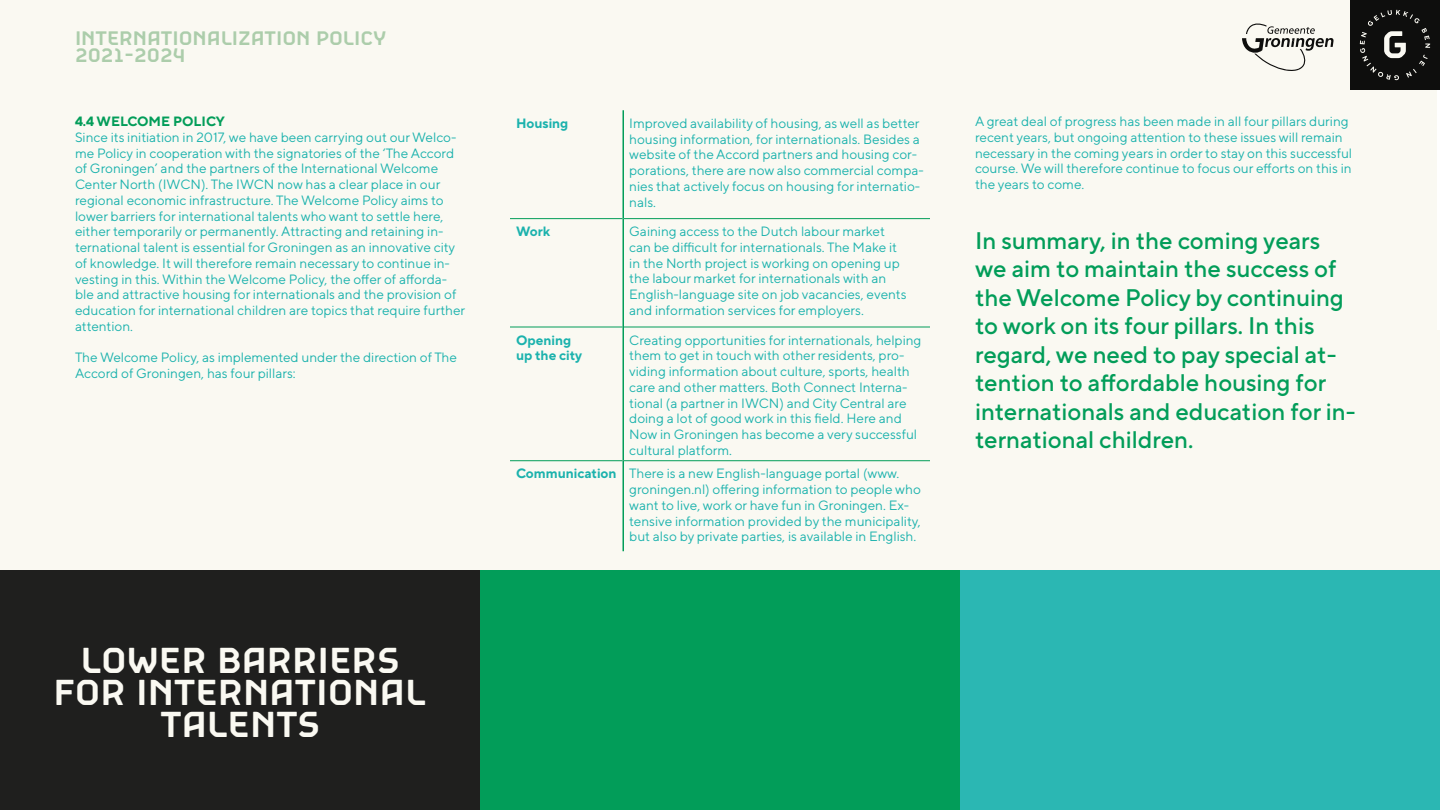
<style>
.page{position:relative;width:1440px;height:810px;background:#fff}
.page>*{position:absolute;margin:0;border:0;box-sizing:border-box;transform-origin:0 0}
.t1{font:36px "Gronika";color:#faf9f2}
.t2{font:36px "Gronika";letter-spacing:-.02em;color:#faf9f2}
.t3{font:500 24px/28.5px "TT Norms Pro";color:#029d59}
.t4{font:19.5px/16.5px "Gronika";color:#accdab}
.t5{font:13.5px/15.8px "TT Norms Pro";color:#1bb2ad}
.t6{font:700 13.5px "TT Norms Pro";color:#1bb2ad}
.t7{font:700 13.5px "TT Norms Pro";color:#029d59}
</style>
<div class="page">
<div style="left:480px;top:570px;width:240px;height:240px;background:#029d59"></div>
<div style="left:720px;top:570px;width:240px;height:240px;background:#029d59"></div>
<div style="left:960px;top:90px;width:240px;height:240px;background:#faf9f2"></div>
<div style="left:1197px;top:90px;width:240px;height:240px;background:#faf9f2"></div>
<div style="left:960px;top:570px;width:240px;height:240px;background:#2bb7b3"></div>
<div style="left:960px;top:330px;width:240px;height:240px;background:#faf9f2"></div>
<div style="left:1200px;top:330px;width:240px;height:240px;background:#faf9f2"></div>
<div style="left:1200px;top:570px;width:240px;height:240px;background:#2bb7b3"></div>
<div style="left:0;top:90px;width:240px;height:240px;background:#faf9f2"></div>
<div style="left:0;top:330px;width:240px;height:240px;background:#faf9f2"></div>
<div style="left:0;top:570px;width:240px;height:240px;background:#1f1f1e"></div>
<div style="left:240px;top:90px;width:240px;height:240px;background:#faf9f2"></div>
<div style="left:240px;top:330px;width:240px;height:240px;background:#faf9f2"></div>
<div style="left:480px;top:330px;width:240px;height:240px;background:#faf9f2"></div>
<div style="left:240px;top:570px;width:240px;height:240px;background:#1f1f1e"></div>
<div style="left:480px;top:90px;width:240px;height:240px;background:#faf9f2"></div>
<div style="left:720px;top:90px;width:240px;height:240px;background:#faf9f2"></div>
<div style="left:720px;top:330px;width:240px;height:240px;background:#faf9f2"></div>
<hr style="left:510px;top:218px;width:112px;height:1px;background:#029d59">
<hr style="left:624px;top:218px;width:306px;height:1px;background:#029d59">
<hr style="left:510px;top:327px;width:112px;height:1px;background:#029d59">
<hr style="left:624px;top:327px;width:306px;height:1px;background:#029d59">
<hr style="left:510px;top:460px;width:112px;height:1px;background:#029d59">
<hr style="left:624px;top:460px;width:306px;height:1px;background:#029d59">
<hr style="left:622px;top:110px;width:2px;height:109px;background:#029d59">
<hr style="left:622px;top:219px;width:2px;height:108px;background:#029d59">
<hr style="left:622px;top:327px;width:2px;height:134px;background:#029d59">
<hr style="left:622px;top:461px;width:2px;height:90px;background:#029d59">
<div style="left:0;top:0;width:1440px;height:90px;background:#faf9f2"></div>
<div style="left:1350px;top:0;width:90px;height:90px;background:#0e0e0d"></div>
<svg style="left:1360px;top:10px;width:70px;height:70px"></svg>
<svg style="left:1242px;top:23px;width:92px;height:48px"></svg>
<h3 class="t4" style="left:75px;top:29px;width:313px">INTERNATIONALIZATION POLICY<br>2021-2024</h3>
<p class="t7" style="left:75px;top:112px;width:151px">4.4 WELCOME POLICY</p>
<p class="t5" style="left:75px;top:129px;width:392px">Since its initiation in 2017, we have been carrying out our Welco&shy;me Policy in cooperation with the signatories of the ‘The Accord of Groningen’ and the partners of the International Welcome Center North (IWCN). The IWCN now has a clear place in our regional economic infrastructure. The Welcome Policy aims to lower barriers for international talents who want to settle here, either temporarily or permanently. Attracting and retaining in&shy;ternational talent is essential for Groningen as an innovative city of knowledge. It will therefore remain necessary to continue in&shy;vesting in this. Within the Welcome Policy, the offer of afforda&shy;ble and attractive housing for internationals and the provision of education for international children are topics that require further attention.</p>
<p class="t5" style="left:75px;top:349px;width:384px">The Welcome Policy, as implemented under the direction of The<br>Accord of Groningen, has four pillars:</p>
<p class="t1" style="left:80px;top:637px;width:321px">LOWER BARRIERS</p>
<p class="t1" style="left:53px;top:669px;width:375px">FOR INTERNATIONAL</p>
<p class="t2" style="left:160px;top:702px;width:162px">TALENTS</p>
<p class="t6" style="left:516px;top:114px;width:54px">Housing</p>
<p class="t5" style="left:629px;top:115px;width:296px">Improved availability of housing, as well as better housing information, for internationals. Besides a website of the Accord partners and housing cor&shy;porations, there are now also commercial compa&shy;nies that actively focus on housing for internatio&shy;nals.</p>
<p class="t6" style="left:516px;top:223px;width:36px">Work</p>
<p class="t5" style="left:629px;top:223px;width:279px">Gaining access to the Dutch labour market can be difficult for internationals. The Make it in the North project is working on opening up the labour market for internationals with an English-language site on job vacancies, events and information services for employers.</p>
<p class="t6" style="left:516px;top:331px;width:57px">Opening</p>
<p class="t6" style="left:516px;top:347px;width:67px">up the city</p>
<p class="t5" style="left:629px;top:331px;width:294px">Creating opportunities for internationals, helping them to get in touch with other residents, pro&shy;viding information about culture, sports, health care and other matters. Both Connect Interna&shy;tional (a partner in IWCN) and City Central are doing a lot of good work in this field. Here and Now in Groningen has become a very successful cultural platform.</p>
<p class="t6" style="left:516px;top:465px;width:102px">Communication</p>
<p class="t5" style="left:629px;top:465px;width:293px">There is a new English-language portal (www. groningen.nl) offering information to people who want to live, work or have fun in Groningen. Ex&shy;tensive information provided by the municipality, but also by private parties, is available in English.</p>
<p class="t5" style="left:975px;top:113px;width:379px">A great deal of progress has been made in all four pillars during recent years, but ongoing attention to these issues will remain necessary in the coming years in order to stay on this successful course. We will therefore continue to focus our efforts on this in the years to come.</p>
<p class="t3" style="left:975px;top:225px;width:382px">In summary, in the coming years we aim to maintain the success of the Welcome Policy by continuing to work on its four pillars. In this regard, we need to pay special at&shy;tention to affordable housing for internationals and education for in&shy;ternational children.</p>
</div>
